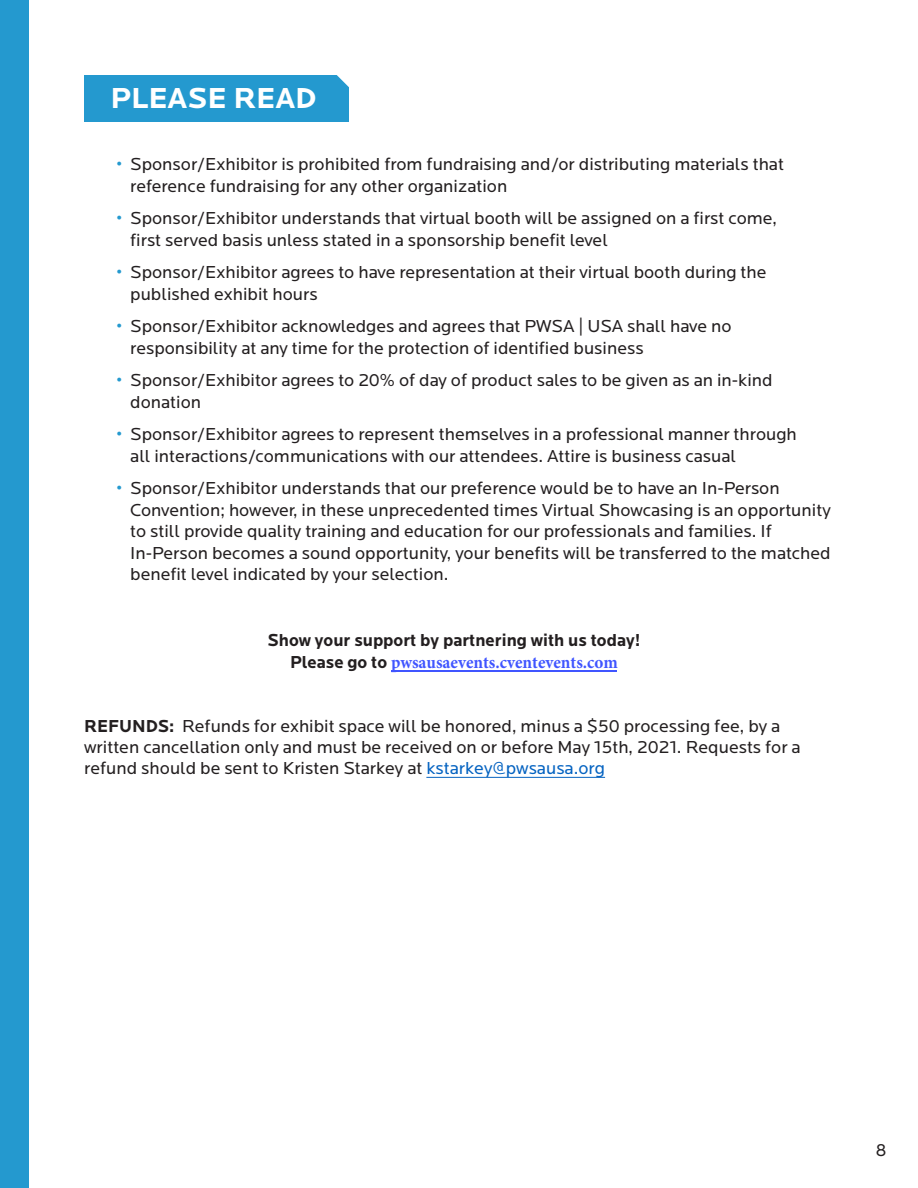
<style>
.page{position:relative;width:918px;height:1188px;background:#fff}
.page>*{position:absolute;margin:0;border:0;box-sizing:border-box;transform-origin:0 0}
.t1{font:700 30px "Locator";color:#fff}
.t2{font:18px/21.6px "Locator";color:#231f20}
.t3{font:700 18px/21.8px "Locator";color:#231f20;text-align:center;scale:.95 1}
.s1{color:#2499cf}
.s2{font-family:"Minion Pro";color:#4055ff}
.s3{font-weight:700}
.s4{color:#0563c1}
</style>
<div class="page">
<div style="left:0;top:0;width:28px;height:1188px;background:#2499cf"></div>
<div style="left:84px;top:75px;width:265px;height:47px;background:#2499cf"></div>
<svg style="left:337px;top:75px;width:12px;height:12px"></svg>
<hr style="left:426px;top:777px;width:179px;height:1px;background:#0563c1">
<hr style="left:391px;top:671px;width:226px;height:1px;background:#4055ff">
<p class="t1" style="left:110px;top:81px;width:207px">PLEASE READ</p>
<p class="t2" style="left:130px;top:154px;width:655px;text-indent:-14px"><span class="s1">•</span> Sponsor/Exhibitor is prohibited from fundraising and/or distributing materials that reference fundraising for any other organization</p>
<p class="t2" style="left:130px;top:208px;width:648px;text-indent:-14px"><span class="s1">•</span> Sponsor/Exhibitor understands that virtual booth will be assigned on a first come, first served basis unless stated in a sponsorship benefit level</p>
<p class="t2" style="left:130px;top:262px;width:638px;text-indent:-14px"><span class="s1">•</span> Sponsor/Exhibitor agrees to have representation at their virtual booth during the published exhibit hours</p>
<p class="t2" style="left:130px;top:316px;width:603px;text-indent:-14px"><span class="s1">•</span> Sponsor/Exhibitor acknowledges and agrees that PWSA | USA shall have no responsibility at any time for the protection of identified business</p>
<p class="t2" style="left:130px;top:370px;width:644px;text-indent:-14px"><span class="s1">•</span> Sponsor/Exhibitor agrees to 20% of day of product sales to be given as an in-kind donation</p>
<p class="t2" style="left:130px;top:424px;width:668px;text-indent:-14px"><span class="s1">•</span> Sponsor/Exhibitor agrees to represent themselves in a professional manner through all interactions/communications with our attendees. Attire is business casual</p>
<p class="t2" style="left:130px;top:478px;width:702px;text-indent:-14px"><span class="s1">•</span> Sponsor/Exhibitor understands that our preference would be to have an In-Person Convention; however, in these unprecedented times Virtual Showcasing is an opportunity to still provide quality training and education for our professionals and families. If In-Person becomes a sound opportunity, your benefits will be transferred to the matched benefit level indicated by your selection.</p>
<p class="t3" style="left:267px;top:629px;width:394px">Show your support by partnering with us today!<br>Please go to <span class="s2">pwsausaevents.cventevents.com</span></p>
<p class="t2" style="left:84px;top:716px;width:718px;line-height:21.1px"><span class="s3">REFUNDS:</span> Refunds for exhibit space will be honored, minus a $50 processing fee, by a written cancellation only and must be received on or before May 15th, 2021. Requests for a refund should be sent to Kristen Starkey at <span class="s4">kstarkey@pwsausa.org</span></p>
<p class="t2" style="left:876px;top:1140px;width:12px">8</p>
</div>
